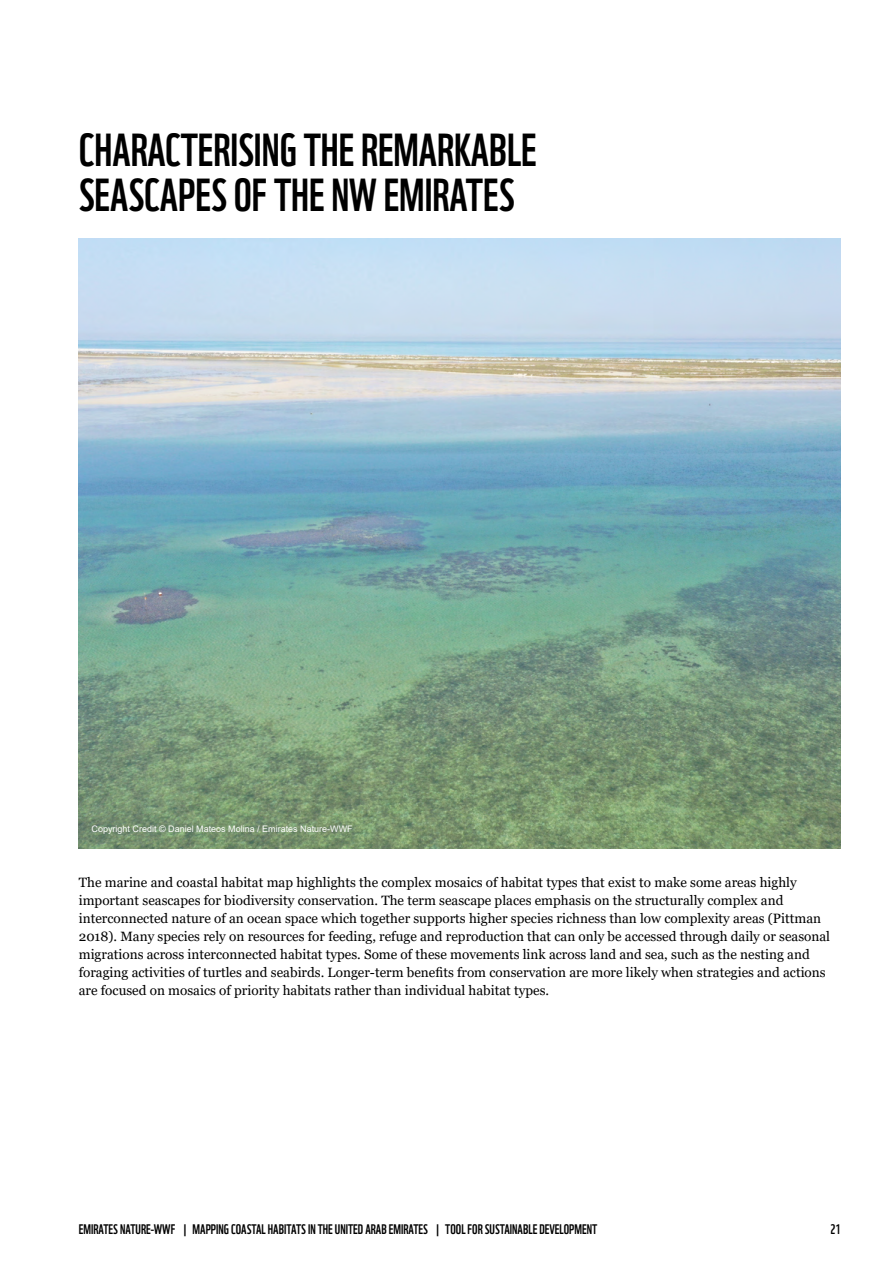
<style>
.page{position:relative;width:893px;height:1263px;background:#fff}
.page>*{position:absolute;margin:0;border:0;box-sizing:border-box;transform-origin:0 0}
.t1{font:45px/45px "WWF";color:#000}
.t2{font:13.5px/18px "Georgia";color:#000}
.t3{font:13.5px "WWF";color:#000}
.t4{font:9px "Arial";color:#fff}
</style>
<div class="page">
<img style="left:79px;top:239px;width:761px;height:609px">
<h1 class="t1" style="left:79px;top:123px;width:459px">CHARACTERISING THE REMARKABLE<br>SEASCAPES OF THE NW EMIRATES</h1>
<p class="t4" style="left:92px;top:823px;width:263px">Copyright Credit © Daniel Mateos Molina / Emirates Nature-WWF</p>
<p class="t2" style="left:79px;top:873px;width:753px">The marine and coastal habitat map highlights the complex mosaics of habitat types that exist to make some areas highly important seascapes for biodiversity conservation. The term seascape places emphasis on the structurally complex and interconnected nature of an ocean space which together supports higher species richness than low complexity areas (Pittman 2018). Many species rely on resources for feeding, refuge and reproduction that can only be accessed through daily or seasonal migrations across interconnected habitat types. Some of these movements link across land and sea, such as the nesting and foraging activities of turtles and seabirds. Longer-term benefits from conservation are more likely when strategies and actions are focused on mosaics of priority habitats rather than individual habitat types.</p>
<p class="t3" style="left:79px;top:1219px;width:520px">EMIRATES NATURE-WWF | MAPPING COASTAL HABITATS IN THE UNITED ARAB EMIRATES | TOOL FOR SUSTAINABLE DEVELOPMENT</p>
<p class="t3" style="left:830px;top:1219px;width:11px">21</p>
</div>
